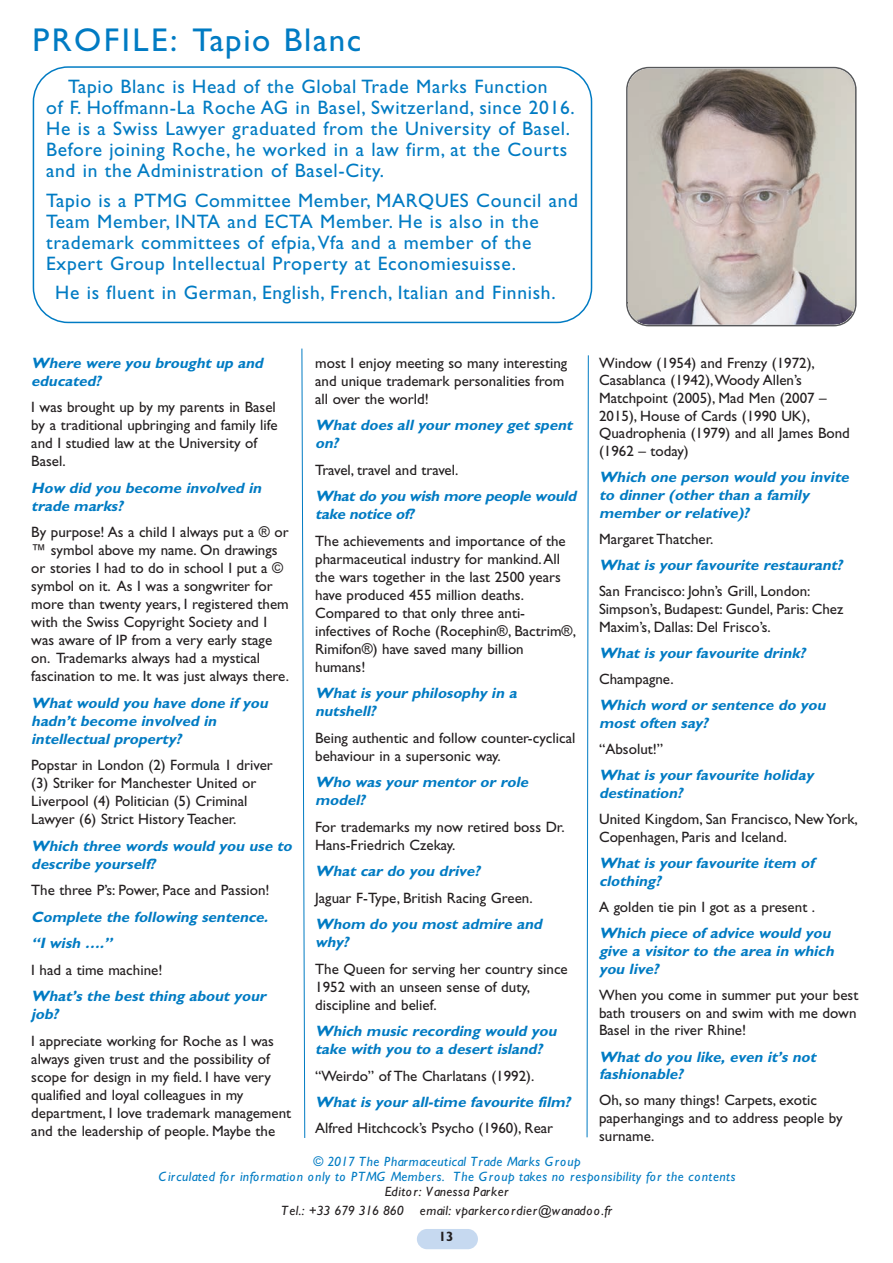
<style>
.page{position:relative;width:893px;height:1263px;background:#fff}
.page>*{position:absolute;margin:0;border:0;box-sizing:border-box;transform-origin:0 0}
.t1{font:33px "Gill Sans Std";letter-spacing:.05em;color:#007bc3}
.t2{font:19.5px/21px "Gill Sans Std";letter-spacing:.035em;color:#007bc3}
.t3{font:15px/18px "Gill Sans Std";color:#231f20}
.t4{font:italic 700 15px/18px "Gill Sans Std";color:#007bc3}
.t5{font:italic 13.5px/14.7px "Gill Sans";letter-spacing:.03em;color:#007bc3;text-align:center}
.t6{font:italic 13.5px/19px "Gill Sans";letter-spacing:.03em;color:#231f20;text-align:center}
.t7{font:700 13.5px "Gill Sans Std";color:#231f20}
.s1{font-family:"Gill Sans"}
</style>
<div class="page">
<div style="left:417px;top:1229px;width:61px;height:20px;background:#c6d9f0;border-radius:10px"></div>
<svg style="left:33px;top:66px;width:559px;height:257px"></svg>
<svg style="left:302px;top:348px;width:3px;height:790px"></svg>
<svg style="left:587px;top:355px;width:1px;height:782px"></svg>
<svg style="left:626px;top:67px;width:231px;height:259px;background:#b3aaa5"></svg>
<h1 class="t1" style="left:32px;top:27px;width:330px"><span class="s1">PROFILE:</span> Tapio Blanc</h1>
<p class="t2" style="left:46px;top:78px;width:530px;text-indent:22px">Tapio Blanc is Head of the Global Trade Marks Function<br>of F. Hoffmann-La Roche AG in Basel, Switzerland, since 2016.<br>He is a Swiss Lawyer graduated from the University of Basel.<br>Before joining Roche, he worked in a law firm, at the Courts and in the Administration of Basel-City.</p>
<h2 class="t2" style="left:46px;top:191px;width:533px">Tapio is a PTMG Committee Member, MARQUES Council and Team Member, INTA and ECTA Member. He is also in the trademark committees of efpia, Vfa and a member of the Expert Group Intellectual Property at Economiesuisse.</h2>
<h2 class="t2" style="left:55px;top:284px;width:502px">He is fluent in German, English, French, Italian and Finnish.</h2>
<p class="t3" style="left:599px;top:355px;width:252px">Window (1954) and Frenzy (1972),<br>Casablanca (1942), Woody Allen’s<br>Matchpoint (2005), Mad Men (2007 –<br>2015), House of Cards (1990 UK),<br>Quadrophenia (1979) and all James Bond (1962 – today)</p>
<p class="t4" style="left:599px;top:470px;width:254px">Which one person would you invite to dinner (other than a family member or relative)?</p>
<p class="t3" style="left:599px;top:531px;width:116px">Margaret Thatcher.</p>
<p class="t4" style="left:599px;top:557px;width:248px">What is your favourite restaurant?</p>
<p class="t3" style="left:599px;top:584px;width:246px">San Francisco: John’s Grill, London:<br>Simpson’s, Budapest: Gundel, Paris: Chez<br>Maxim’s, Dallas: Del Frisco’s.</p>
<p class="t4" style="left:599px;top:645px;width:211px">What is your favourite drink?</p>
<p class="t3" style="left:599px;top:671px;width:76px">Champagne.</p>
<p class="t4" style="left:599px;top:698px;width:231px">Which word or sentence do you most often say?</p>
<p class="t3" style="left:599px;top:741px;width:66px">“Absolut!”</p>
<p class="t4" style="left:599px;top:768px;width:216px">What is your favourite holiday destination?</p>
<p class="t3" style="left:599px;top:812px;width:260px">United Kingdom, San Francisco, New York,<br>Copenhagen, Paris and Iceland.</p>
<p class="t4" style="left:599px;top:856px;width:216px">What is your favourite item of clothing?</p>
<p class="t3" style="left:599px;top:899px;width:218px">A golden tie pin I got as a present .</p>
<p class="t4" style="left:599px;top:926px;width:239px">Which piece of advice would you give a visitor to the area in which you live?</p>
<p class="t3" style="left:599px;top:987px;width:261px">When you come in summer put your best bath trousers on and swim with me down<br>Basel in the river Rhine!</p>
<p class="t4" style="left:599px;top:1049px;width:221px">What do you like, even it’s not fashionable?</p>
<p class="t3" style="left:599px;top:1093px;width:245px">Oh, so many things! Carpets, exotic paperhangings and to address people by surname.</p>
<p class="t5" style="left:158px;top:1154px;width:579px">© 2017 The Pharmaceutical Trade Marks Group<br>C irculated for information only to PTMG Members. The Group takes no responsibility for the contents</p>
<p class="t6" style="left:281px;top:1181px;width:332px">Editor: Vanessa Parker<br>Tel.: +33 679 316 860 email: vparkercordier@wanadoo.fr</p>
<p class="t4" style="left:31px;top:355px;width:236px">Where were you brought up and educated?</p>
<p class="t3" style="left:31px;top:399px;width:248px">I was brought up by my parents in Basel by a traditional upbringing and family life and I studied law at the University of<br>Basel.</p>
<p class="t4" style="left:31px;top:480px;width:234px">How did you become involved in trade marks?</p>
<p class="t3" style="left:31px;top:524px;width:259px">By purpose! As a child I always put a ® or ™ symbol above my name. On drawings or stories I had to do in school I put a © symbol on it. As I was a songwriter for more than twenty years, I registered them with the Swiss Copyright Society and I was aware of IP from a very early stage on. Trademarks always had a mystical fascination to me. It was just always there.</p>
<p class="t4" style="left:31px;top:695px;width:241px">What would you have done if you hadn’t become involved in intellectual property?</p>
<p class="t3" style="left:31px;top:757px;width:243px">Popstar in London (2) Formula 1 driver (3) Striker for Manchester United or Liverpool (4) Politician (5) Criminal Lawyer (6) Strict History Teacher.</p>
<p class="t4" style="left:31px;top:838px;width:265px">Which three words would you use to describe yourself?</p>
<p class="t3" style="left:31px;top:882px;width:240px">The three P’s: Power, Pace and Passion!</p>
<p class="t4" style="left:31px;top:905px;width:241px;line-height:26.5px">Complete the following sentence. “I wish ….”</p>
<p class="t3" style="left:31px;top:962px;width:133px">I had a time machine!</p>
<p class="t4" style="left:31px;top:988px;width:239px">What’s the best thing about your job?</p>
<p class="t3" style="left:31px;top:1033px;width:261px">I appreciate working for Roche as I was always given trust and the possibility of scope for design in my field. I have very qualified and loyal colleagues in my department, I love trademark management and the leadership of people. Maybe the</p>
<p class="t3" style="left:315px;top:355px;width:254px">most I enjoy meeting so many interesting and unique trademark personalities from all over the world!</p>
<p class="t4" style="left:315px;top:417px;width:261px">What does all your money get spent on?</p>
<p class="t3" style="left:315px;top:462px;width:145px">Travel, travel and travel.</p>
<p class="t4" style="left:315px;top:488px;width:265px">What do you wish more people would take notice of?</p>
<p class="t3" style="left:315px;top:533px;width:262px">The achievements and importance of the pharmaceutical industry for mankind. All the wars together in the last 2500 years have produced 455 million deaths.<br>Compared to that only three anti&shy;infectives of Roche (Rocephin®, Bactrim®, Rimifon®) have saved many billion humans!</p>
<p class="t4" style="left:315px;top:685px;width:206px">What is your philosophy in a nutshell?</p>
<p class="t3" style="left:315px;top:730px;width:262px">Being authentic and follow counter-cyclical behaviour in a supersonic way.</p>
<p class="t4" style="left:315px;top:774px;width:217px">Who was your mentor or role model?</p>
<p class="t3" style="left:315px;top:819px;width:251px">For trademarks my now retired boss Dr.<br>Hans-Friedrich Czekay.</p>
<p class="t4" style="left:315px;top:863px;width:169px">What car do you drive?</p>
<p class="t3" style="left:315px;top:890px;width:219px">Jaguar F-Type, British Racing Green.</p>
<p class="t4" style="left:315px;top:916px;width:231px">Whom do you most admire and why?</p>
<p class="t3" style="left:315px;top:961px;width:254px">The Queen for serving her country since<br>1952 with an unseen sense of duty, discipline and belief.</p>
<p class="t4" style="left:315px;top:1023px;width:246px">Which music recording would you take with you to a desert island?</p>
<p class="t3" style="left:315px;top:1068px;width:221px">“Weirdo” of The Charlatans (1992).</p>
<p class="t4" style="left:315px;top:1094px;width:260px">What is your all-time favourite film?</p>
<p class="t3" style="left:315px;top:1121px;width:240px">Alfred Hitchcock’s Psycho (1960), Rear</p>
<p class="t7" style="left:439px;top:1231px;width:17px">13</p>
</div>
